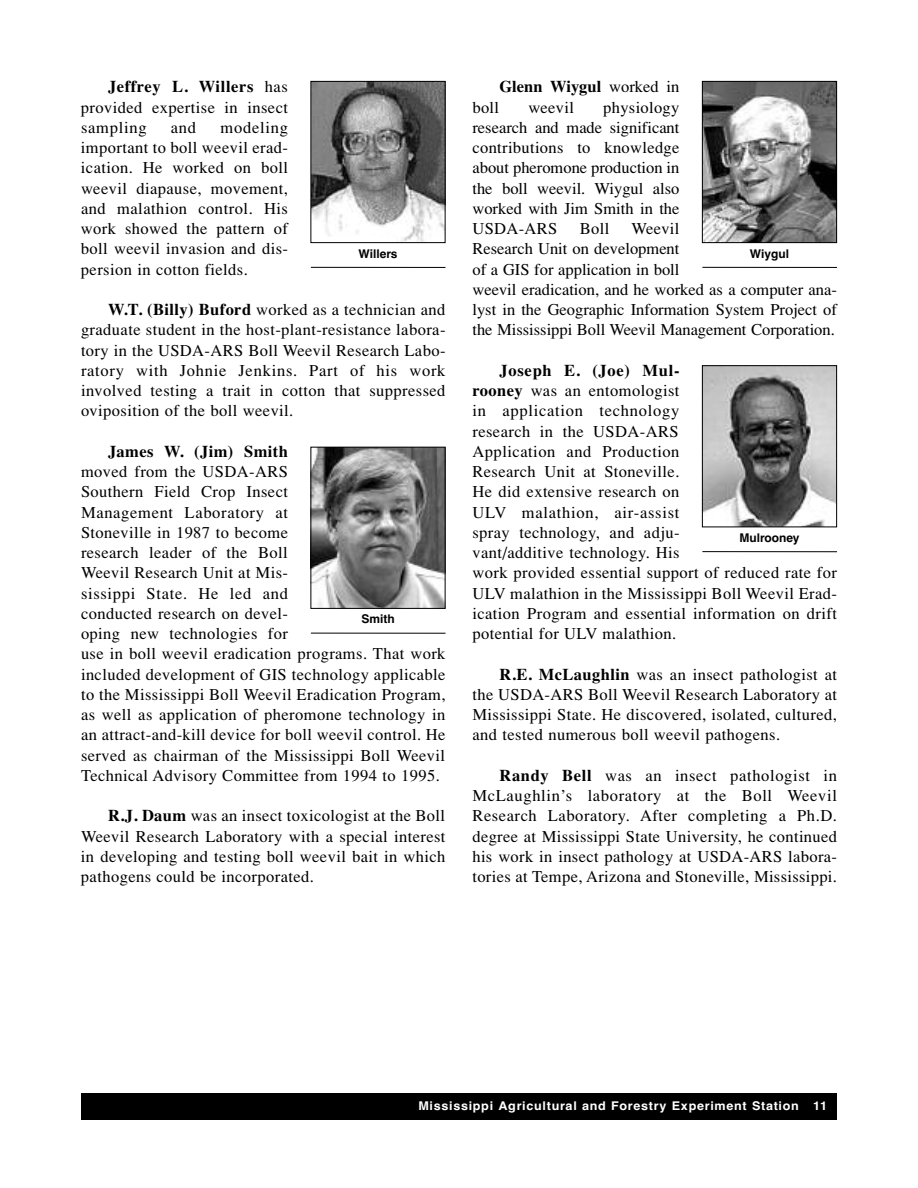
<style>
.page{position:relative;width:918px;height:1188px;background:#fff}
.page>*{position:absolute;margin:0;border:0;box-sizing:border-box;transform-origin:0 0}
.t1{font:16.5px/20.2px "Times";letter-spacing:.025em;color:#000;text-align:justify}
.t2{font:16.5px/20.2px "Times";color:#000}
.t3{font:700 16.5px "Times";color:#000}
.t4{font:700 16.5px "Times";letter-spacing:.025em;color:#000}
.t5{font:700 12px "Helvetica";letter-spacing:.055em;color:#fff;scale:1.05 1}
.t6{font:700 12px "Helvetica";color:#000}
.s1{font-weight:400}
.s2{font-weight:700}
</style>
<div class="page">
<div style="left:81px;top:1094px;width:756px;height:26px;background:#000"></div>
<img style="left:312px;top:83px;width:132px;height:158px">
<div style="left:310px;top:81px;width:136px;height:162px;border:1px solid #000"></div>
<hr style="left:311px;top:267px;width:135px;height:1px;background:#000">
<img style="left:704px;top:83px;width:131px;height:158px">
<div style="left:702px;top:81px;width:135px;height:162px;border:1px solid #000"></div>
<hr style="left:702px;top:267px;width:135px;height:1px;background:#000">
<img style="left:312px;top:449px;width:132px;height:158px">
<div style="left:310px;top:447px;width:136px;height:162px;border:1px solid #000"></div>
<hr style="left:311px;top:633px;width:135px;height:1px;background:#000">
<img style="left:704px;top:367px;width:131px;height:158px">
<div style="left:702px;top:365px;width:135px;height:162px;border:1px solid #000"></div>
<hr style="left:702px;top:551px;width:135px;height:1px;background:#000">
<p class="t3" style="left:499px;top:77px;width:182px">Glenn Wiygul <span class="s1">worked in</span></p>
<p class="t1" style="left:81px;top:76px;width:209px;text-indent:27px"><span class="s2">Jeffrey L. Willers</span> has provided expertise in insect sampling</p>
<p class="t1" style="left:472px;top:97px;width:209px;text-indent:131px">physiology research and made significant contributions to knowledge about pheromone production in the boll weevil. Wiygul also worked with Jim Smith in the USDA-ARS</p>
<p class="t1" style="left:472px;top:97px;width:28px">boll</p>
<p class="t1" style="left:528px;top:97px;width:47px">weevil</p>
<p class="t1" style="left:81px;top:117px;width:209px;text-indent:139px">modeling important to boll weevil erad&shy;ication. He worked on boll weevil diapause, movement, and malathion control. His work showed the pattern of boll weevil invasion and dis&shy;persion in cotton fields.</p>
<p class="t1" style="left:81px;top:299px;width:366px;text-indent:27px"><span class="s2">W.T. (Billy) Buford</span> worked as a technician and graduate student in the host-plant-resistance labora&shy;tory in the USDA-ARS Boll Weevil Research Labo&shy;ratory with Johnie Jenkins. Part of his work involved testing a trait in cotton that suppressed oviposition of the boll weevil.</p>
<p class="t4" style="left:108px;top:441px;width:182px">James W. (Jim) Smith</p>
<p class="t1" style="left:81px;top:461px;width:366px;text-align:left">moved from the USDA-ARS<br>Southern Field Crop Insect<br>Management Laboratory at<br>Stoneville in 1987 to become<br>research leader of the Boll<br>Weevil Research Unit at Mis-<br>sissippi State. He led and<br>conducted research on devel-<br>oping new technologies for<br>use in boll weevil eradication programs. That work included development of GIS technology applicable to the Mississippi Boll Weevil Eradication Program, as well as application of pheromone technology in an attract-and-kill device for boll weevil control. He served as chairman of the Mississippi Boll Weevil Technical Advisory Committee from 1994 to 1995.</p>
<p class="t1" style="left:81px;top:805px;width:366px;text-indent:27px"><span class="s2">R.J. Daum</span> was an insect toxicologist at the Boll Weevil Research Laboratory with a special interest in developing and testing boll weevil bait in which pathogens could be incorporated.</p>
<p class="t1" style="left:171px;top:117px;width:27px">and</p>
<p class="t2" style="left:472px;top:218px;width:366px;text-indent:159px">Weevil<br>Research Unit on development<br>of a GIS for application in boll<br>weevil eradication, and he worked as a computer ana&shy;lyst in the Geographic Information System Project of the Mississippi Boll Weevil Management Corporation.</p>
<p class="t1" style="left:472px;top:360px;width:366px;text-align:left;text-indent:27px"><span class="s2">Joseph E. (Joe) Mul-<br>rooney</span> was an entomologist<br>in application technology<br>research in the USDA-ARS<br>Application and Production<br>Research Unit at Stoneville.<br>He did extensive research on<br>ULV malathion, air-assist<br>spray technology, and adju-<br>vant/additive technology. His<br>work provided essential support of reduced rate for<br>ULV malathion in the Mississippi Boll Weevil Erad&shy;ication Program and essential information on drift potential for ULV malathion.</p>
<p class="t1" style="left:472px;top:664px;width:366px;text-indent:27px"><span class="s2">R.E. McLaughlin</span> was an insect pathologist at the USDA-ARS Boll Weevil Research Laboratory at Mississippi State. He discovered, isolated, cultured, and tested numerous boll weevil pathogens.</p>
<p class="t1" style="left:472px;top:765px;width:366px;text-indent:27px"><span class="s2">Randy Bell</span> was an insect pathologist in McLaughlin’s laboratory at the Boll Weevil Research Laboratory. After completing a Ph.D. degree at Mississippi State University, he continued his work in insect pathology at USDA-ARS labora&shy;tories at Tempe, Arizona and Stoneville, Mississippi.</p>
<p class="t1" style="left:580px;top:218px;width:31px">Boll</p>
<p class="t6" style="left:358px;top:247px;width:41px">Willers</p>
<p class="t6" style="left:750px;top:247px;width:41px">Wiygul</p>
<p class="t6" style="left:739px;top:531px;width:62px">Mulrooney</p>
<p class="t6" style="left:361px;top:612px;width:35px">Smith</p>
<p class="t5" style="left:418px;top:1099px;width:391px">Mississippi Agricultural and Forestry Experiment Station 11</p>
</div>
